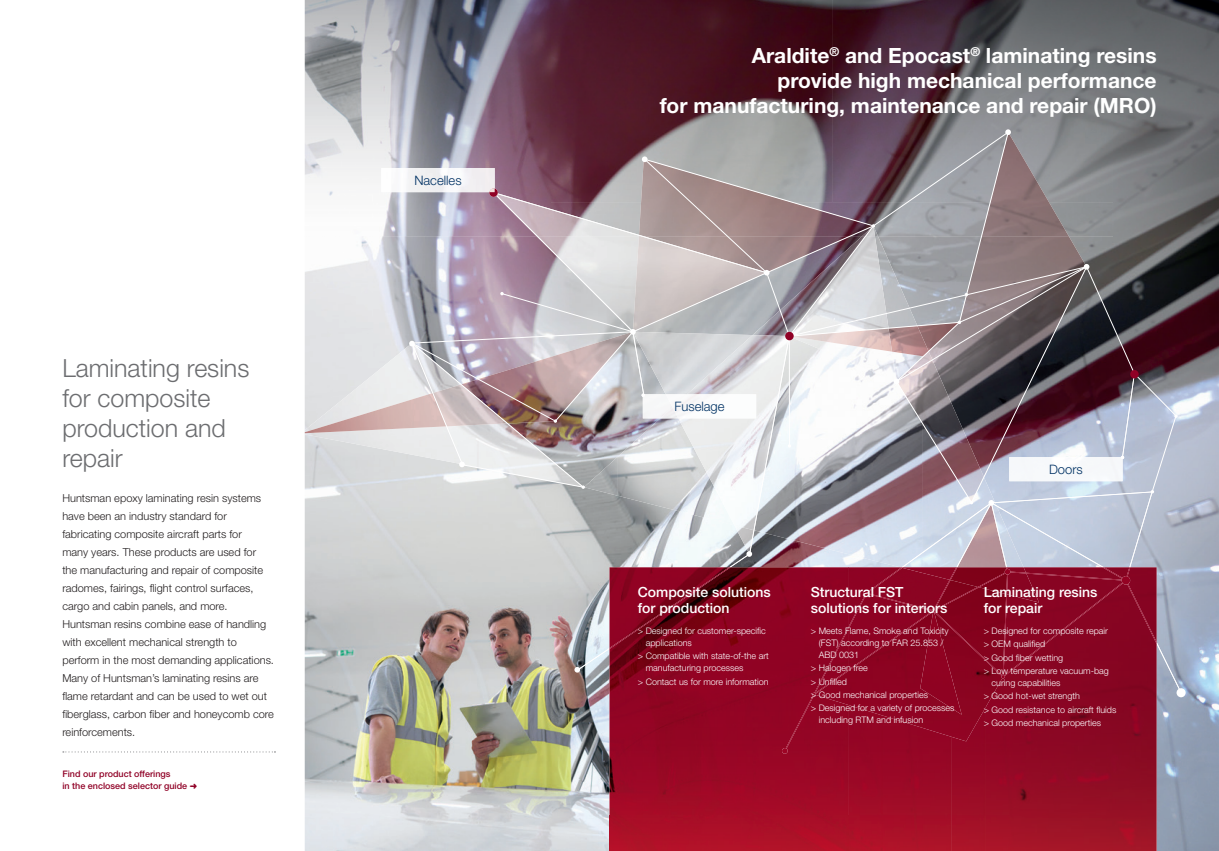
<style>
.page{position:relative;width:1219px;height:851px;background:#fff}
.page>*{position:absolute;margin:0;border:0;box-sizing:border-box;transform-origin:0 0}
.t1{font:300 25px/30px "Helvetica Neue LT Std";color:#6c6d70}
.t2{font:700 21px/25px "Helvetica Neue LT Std";color:#fff;text-align:right}
.t3{font:500 14px/16px "Helvetica Neue LT Std";color:#fff}
.t4{font:300 13px "Helvetica Neue LT Std";color:#003163}
.t5{font:300 11px/18px "Helvetica Neue LT Std";color:#231f20}
.t6{font:300 9px/13.4px "Helvetica Neue LT Std";color:#fff}
.t7{font:500 9px/12px "Helvetica Neue LT Std";color:#900126}
</style>
<div class="page">
<img style="left:305px;top:236px;width:914px;height:614px">
<img style="left:305px;top:0;width:246px;height:236px">
<img style="left:551px;top:0;width:562px;height:129px">
<img style="left:1113px;top:0;width:106px;height:236px">
<img style="left:305px;top:343px;width:104px;height:144px">
<img style="left:305px;top:393px;width:104px;height:40px">
<div style="left:1176px;top:688px;width:10px;height:9px;background:#fff;border-radius:50%"></div>
<img style="left:381px;top:168px;width:28px;height:24px">
<img style="left:609px;top:753px;width:239px;height:97px">
<img style="left:986px;top:753px;width:171px;height:97px">
<img style="left:848px;top:753px;width:35px;height:97px">
<img style="left:952px;top:753px;width:34px;height:97px">
<img style="left:883px;top:753px;width:69px;height:97px">
<img style="left:409px;top:129px;width:772px;height:624px">
<svg style="left:63px;top:751px;width:212px;height:1px"></svg>
<h1 class="t1" style="left:62px;top:352px;width:189px">Laminating resins for composite production and repair</h1>
<p class="t5" style="left:62px;top:489px;width:213px">Huntsman epoxy laminating resin systems have been an industry standard for fabricating composite aircraft parts for<br>many years. These products are used for<br>the manufacturing and repair of composite radomes, fairings, flight control surfaces, cargo and cabin panels, and more.<br>Huntsman resins combine ease of handling with excellent mechanical strength to perform in the most demanding applications.<br>Many of Huntsman’s laminating resins are flame retardant and can be used to wet out fiberglass, carbon fiber and honeycomb core reinforcements.</p>
<p class="t7" style="left:62px;top:767px;width:136px">Find our product offerings<br>in the enclosed selector guide ➜</p>
<p class="t4" style="left:414px;top:172px;width:49px">Nacelles</p>
<h2 class="t2" style="left:660px;top:43px;width:498px">Araldite<sup>®</sup> and Epocast<sup>®</sup> laminating resins<br>provide high mechanical performance<br>for manufacturing, maintenance and repair (MRO)</h2>
<p class="t4" style="left:674px;top:398px;width:52px">Fuselage</p>
<p class="t4" style="left:1049px;top:461px;width:35px">Doors</p>
<p class="t3" style="left:638px;top:584px;width:135px">Composite solutions for production</p>
<p class="t6" style="left:646px;top:624px;width:122px;line-height:12px;text-indent:-8px">&gt; Designed for customer-specific applications</p>
<p class="t6" style="left:646px;top:649px;width:125px;line-height:12px;text-indent:-8px">&gt; Compatible with state-of-the art manufacturing processes</p>
<p class="t6" style="left:638px;top:674px;width:132px">&gt; Contact us for more information</p>
<p class="t3" style="left:811px;top:584px;width:138px">Structural FST solutions for interiors</p>
<p class="t6" style="left:819px;top:624px;width:131px;line-height:12px;text-indent:-8px">&gt; Meets Flame, Smoke and Toxicity (FST) according to FAR 25.853 /<br>ABD 0031</p>
<p class="t6" style="left:811px;top:661px;width:145px">&gt; Halogen free<br>&gt; Unfilled<br>&gt; Good mechanical properties<br>&gt; Designed for a variety of processes</p>
<p class="t6" style="left:819px;top:713px;width:106px">including RTM and infusion</p>
<p class="t3" style="left:984px;top:584px;width:115px">Laminating resins for repair</p>
<p class="t6" style="left:984px;top:623px;width:127px">&gt; Designed for composite repair &gt; OEM qualified<br>&gt; Good fiber wetting<br>&gt; Low temperature vacuum-bag</p>
<p class="t6" style="left:984px;top:675px;width:134px;text-indent:8px">curing capabilities<br>&gt; Good hot-wet strength<br>&gt; Good resistance to aircraft fluids &gt; Good mechanical properties</p>
</div>
